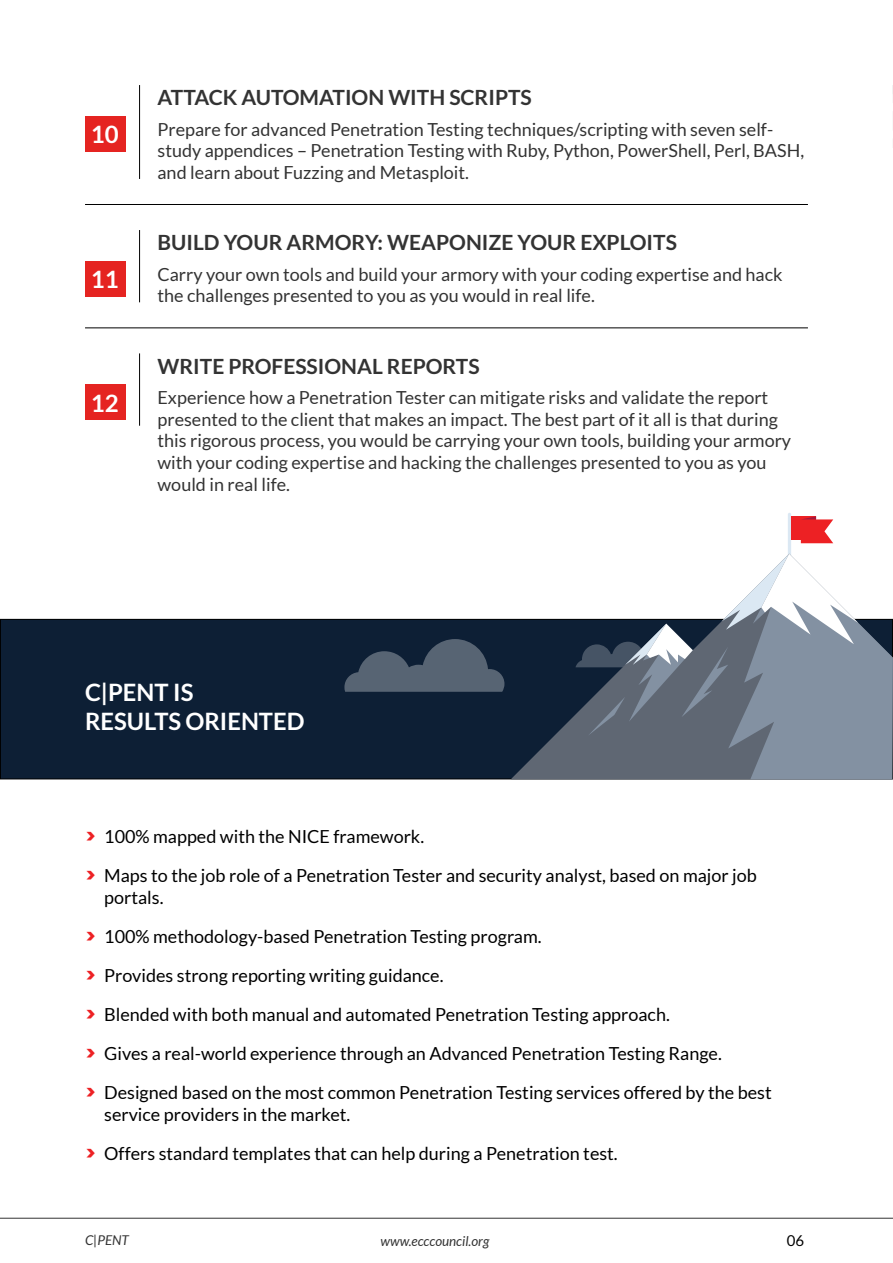
<style>
.page{position:relative;width:893px;height:1263px;background:#fff}
.page>*{position:absolute;margin:0;border:0;box-sizing:border-box;transform-origin:0 0}
.t1{font:700 24px/28.8px "Lato";color:#fff}
.t2{font:700 21px "Lato";color:#333}
.t3{font:18px/21.6px "Lato";color:#333}
.t4{font:18px/39.2px "Lato";color:#000}
.t5{font:15px "Lato";color:#000}
.t6{font:italic 13.5px "Lato";color:#333}
.s1{font-family:"Poppins";font-weight:700;font-size:19.5px;color:#ed2124}
</style>
<div class="page">
<div style="left:0;top:619px;width:892px;height:160px;background:#0d1f35"></div>
<svg style="left:344px;top:639px;width:160px;height:53px"></svg>
<svg style="left:511px;top:618px;width:64px;height:161px"></svg>
<svg style="left:575px;top:513px;width:318px;height:266px"></svg>
<div style="left:85px;top:116px;width:41px;height:36px;background:#e52421"></div>
<div style="left:85px;top:261px;width:41px;height:35px;background:#e52421"></div>
<div style="left:85px;top:384px;width:41px;height:36px;background:#e52421"></div>
<hr style="left:139px;top:85px;width:1px;height:94px;background:#000">
<hr style="left:139px;top:230px;width:1px;height:72px;background:#000">
<hr style="left:139px;top:353px;width:1px;height:73px;background:#000">
<hr style="left:85px;top:204px;width:723px;height:1px;background:#000">
<hr style="left:85px;top:327px;width:723px;height:1px;background:#000">
<hr style="left:0;top:1218px;width:893px;height:1px;background:#333">
<h1 class="t1" style="left:91px;top:120px;width:29px">10</h1>
<h1 class="t1" style="left:91px;top:265px;width:29px">11</h1>
<h1 class="t1" style="left:91px;top:388px;width:29px">12</h1>
<p class="t2" style="left:158px;top:85px;width:376px">ATTACK AUTOMATION WITH SCRIPTS</p>
<p class="t3" style="left:158px;top:118px;width:648px">Prepare for advanced Penetration Testing techniques/scripting with seven self&shy;study appendices – Penetration Testing with Ruby, Python, PowerShell, Perl, BASH, and learn about Fuzzing and Metasploit.</p>
<p class="t2" style="left:158px;top:230px;width:521px">BUILD YOUR ARMORY: WEAPONIZE YOUR EXPLOITS</p>
<p class="t3" style="left:158px;top:263px;width:626px">Carry your own tools and build your armory with your coding expertise and hack the challenges presented to you as you would in real life.</p>
<p class="t2" style="left:158px;top:354px;width:324px">WRITE PROFESSIONAL REPORTS</p>
<p class="t3" style="left:158px;top:387px;width:635px">Experience how a Penetration Tester can mitigate risks and validate the report presented to the client that makes an impact. The best part of it all is that during this rigorous process, you would be carrying your own tools, building your armory with your coding expertise and hacking the challenges presented to you as you would in real life.</p>
<h1 class="t1" style="left:85px;top:677px;width:221px">C|PENT IS<br>RESULTS ORIENTED</h1>
<p class="t4" style="left:85px;top:817px;width:673px"><span class="s1">&gt;</span> 100% mapped with the NICE framework.<br><span class="s1">&gt;</span> Maps to the job role of a Penetration Tester and security analyst, based on major job</p>
<p class="t4" style="left:85px;top:877px;width:688px;text-indent:19px">portals.<br><span class="s1">&gt;</span> 100% methodology-based Penetration Testing program.<br><span class="s1">&gt;</span> Provides strong reporting writing guidance.<br><span class="s1">&gt;</span> Blended with both manual and automated Penetration Testing approach.<br><span class="s1">&gt;</span> Gives a real-world experience through an Advanced Penetration Testing Range.<br><span class="s1">&gt;</span> Designed based on the most common Penetration Testing services offered by the best</p>
<p class="t4" style="left:85px;top:1094px;width:534px;text-indent:19px">service providers in the market.<br><span class="s1">&gt;</span> Offers standard templates that can help during a Penetration test.</p>
<p class="t6" style="left:85px;top:1233px;width:45px">C|PENT</p>
<p class="t6" style="left:381px;top:1233px;width:110px">www.ecccouncil.org</p>
<p class="t5" style="left:787px;top:1232px;width:19px">06</p>
</div>
